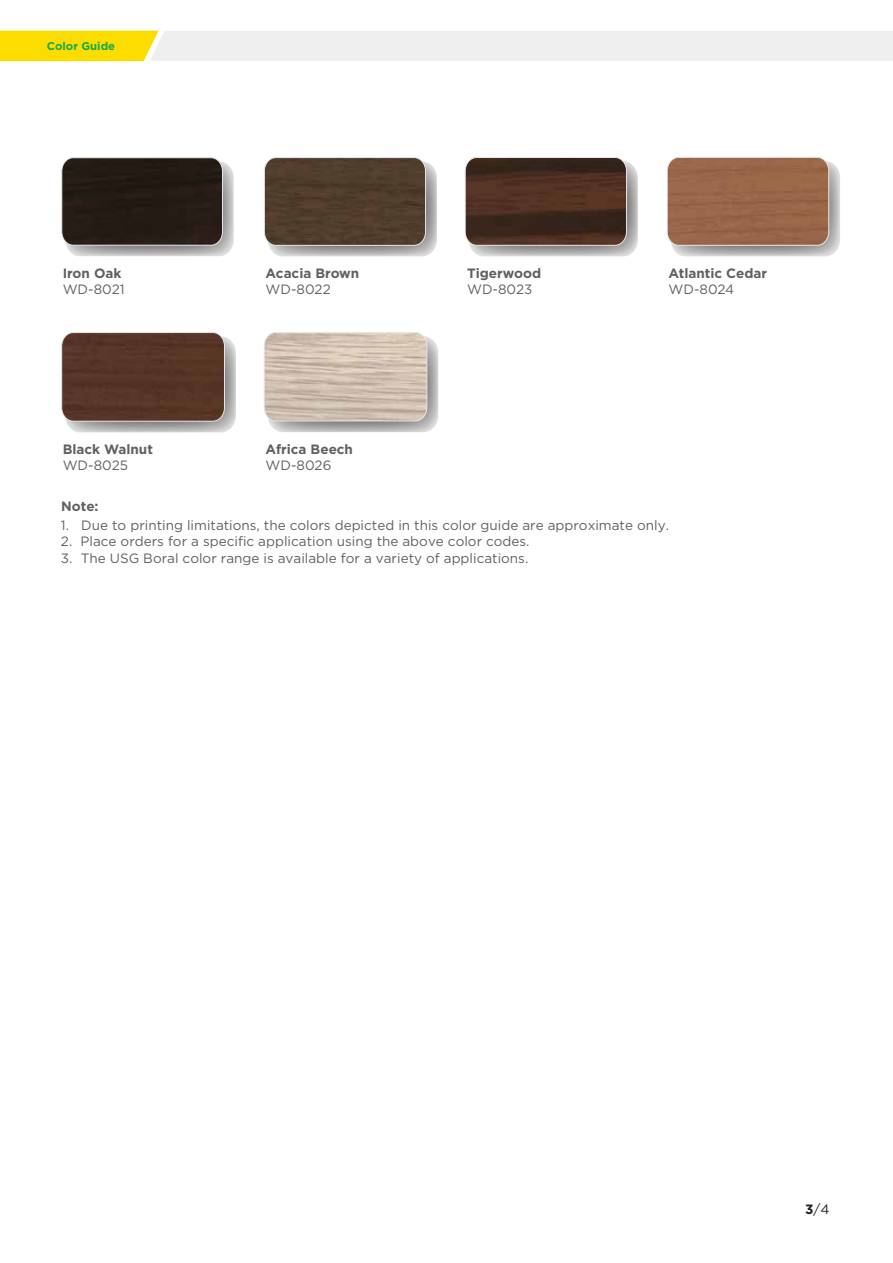
<style>
.page{position:relative;width:893px;height:1263px;background:#fff}
.page>*{position:absolute;margin:0;border:0;box-sizing:border-box;transform-origin:0 0}
.t1{font:13.5px "Gotham";color:#5f6062}
.t2{font:700 13.5px "Gotham";color:#5f6062}
.t3{font:13.5px "Gotham";color:#231f20}
.t4{font:700 11.25px "Gotham";color:#14aa4d}
.s1{font-weight:700}
</style>
<div class="page">
<svg style="left:61px;top:157px;width:173px;height:99px;background:#443c37"></svg>
<svg style="left:264px;top:157px;width:173px;height:99px;background:#655648"></svg>
<svg style="left:465px;top:157px;width:173px;height:99px;background:#5e483e"></svg>
<svg style="left:667px;top:157px;width:173px;height:99px;background:#a07760"></svg>
<svg style="left:61px;top:332px;width:175px;height:100px;background:#6b4f45"></svg>
<svg style="left:264px;top:332px;width:174px;height:100px;background:#cdbfb3"></svg>
<svg style="left:0;top:31px;width:893px;height:30px"></svg>
<p class="t4" style="left:47px;top:38px;width:70px">Color Guide</p>
<p class="t2" style="left:63px;top:264px;width:60px">Iron Oak</p>
<p class="t1" style="left:63px;top:281px;width:63px">WD-8021</p>
<p class="t2" style="left:63px;top:440px;width:92px">Black Walnut</p>
<p class="t1" style="left:63px;top:457px;width:67px">WD-8025</p>
<p class="t2" style="left:266px;top:264px;width:95px">Acacia Brown</p>
<p class="t1" style="left:266px;top:281px;width:67px">WD-8022</p>
<p class="t2" style="left:266px;top:440px;width:89px">Africa Beech</p>
<p class="t1" style="left:266px;top:457px;width:67px">WD-8026</p>
<p class="t2" style="left:467px;top:264px;width:76px">Tigerwood</p>
<p class="t1" style="left:467px;top:281px;width:67px">WD-8023</p>
<p class="t2" style="left:668px;top:264px;width:100px">Atlantic Cedar</p>
<p class="t1" style="left:668px;top:281px;width:67px">WD-8024</p>
<p class="t2" style="left:61px;top:497px;width:39px">Note:</p>
<p class="t1" style="left:61px;top:517px;width:609px">1. Due to printing limitations, the colors depicted in this color guide are approximate only.</p>
<p class="t1" style="left:61px;top:533px;width:470px">2. Place orders for a specific application using the above color codes.</p>
<p class="t1" style="left:61px;top:549px;width:469px">3. The USG Boral color range is available for a variety of applications.</p>
<p class="t3" style="left:805px;top:1200px;width:26px"><span class="s1">3</span>/4</p>
</div>
